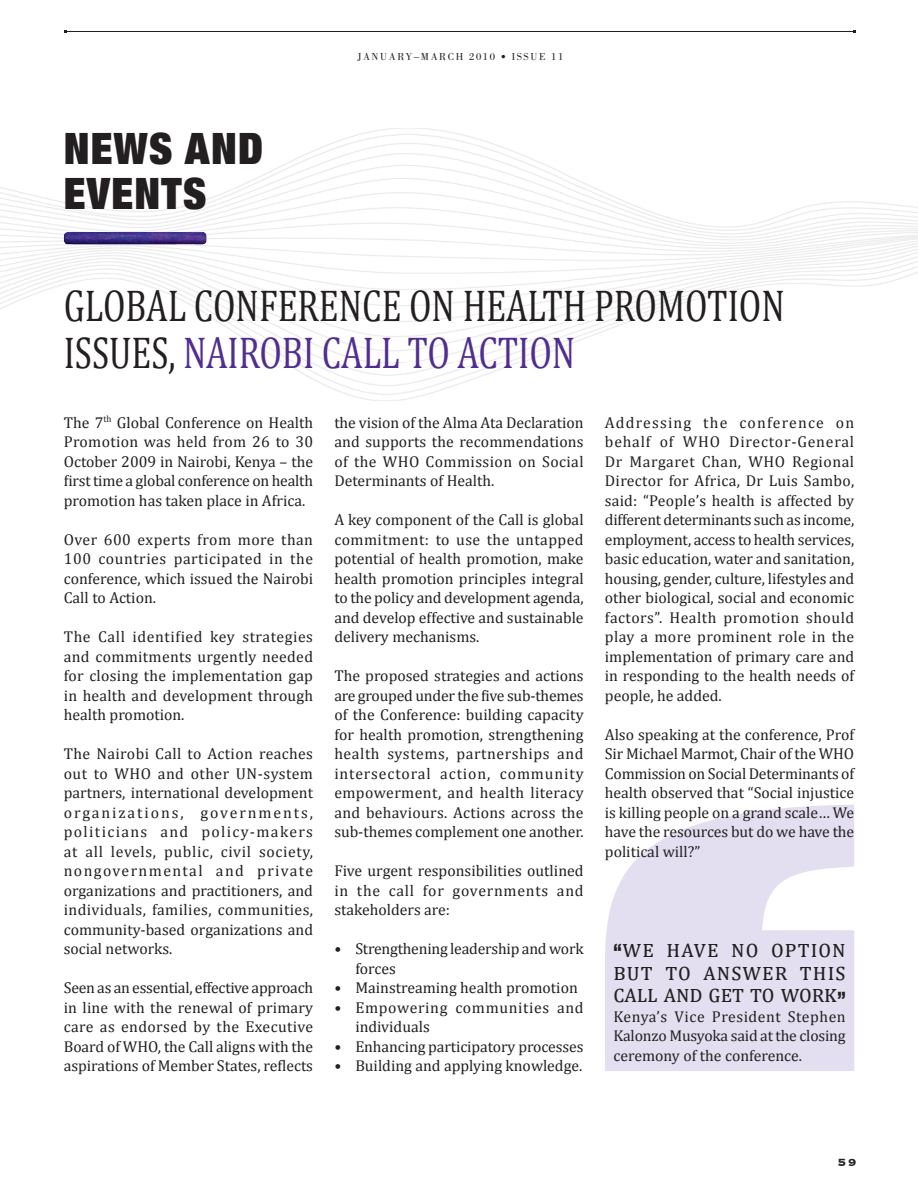
<style>
.page{position:relative;width:918px;height:1188px;background:#fff}
.page>*{position:absolute;margin:0;border:0;box-sizing:border-box;transform-origin:0 0}
.t1{font:44.85px/46.5px "Cambria";color:#231f20;scale:.77 1}
.t2{font:900 expanded 43.5px/45px "Helvetica Neue";letter-spacing:.03em;color:#231f20}
.t3{font:25.2px/22.5px "Cambria";color:#231f20;text-align:justify;scale:.89 1}
.t4{font:15.75px/19.5px "Cambria";color:#231f20;text-align:justify}
.t5{font:15.75px/19.5px "Cambria";letter-spacing:.04em;color:#231f20}
.t6{font:700 13.5px "Copperplate";color:#231f20}
.t7{font:10.5px "Bodoni";letter-spacing:.15em;color:#231f20}
.s1{color:#502e91}
.s2{font-family:"Helvetica Neue";font-weight:900;font-stretch:expanded;font-size:18.45px}
</style>
<div class="page">
<img style="left:0;top:128px;width:918px;height:273px">
<img style="left:64px;top:232px;width:143px;height:13px;border-radius:4px">
<svg style="left:605px;top:805px;width:249px;height:266px;fill:#e4dff0"></svg>
<hr style="left:66px;top:31px;width:789px;height:1px;background:#231f20">
<h2 class="t2" style="left:64px;top:129px;width:201px">NEWS AND<br>EVENTS</h2>
<p class="t7" style="left:357px;top:52px;width:207px">JANUARY–MARCH 2010 • ISSUE 11</p>
<h1 class="t1" style="left:64px;top:281px;width:938px">GLOBAL CONFERENCE ON HEALTH PROMOTION<br>ISSUES, <span class="s1">NAIROBI CALL TO ACTION</span></h1>
<p class="t4" style="left:64px;top:412px;width:251px">The 7<sup>th</sup> Global Conference on Health Promotion was held from 26 to 30<br>October 2009 in Nairobi, Kenya – the first time a global conference on health promotion has taken place in Africa.</p>
<p class="t4" style="left:64px;top:529px;width:251px">Over 600 experts from more than 100 countries participated in the conference, which issued the Nairobi Call to Action.</p>
<p class="t4" style="left:64px;top:627px;width:251px">The Call identified key strategies and commitments urgently needed for closing the implementation gap in health and development through health promotion.</p>
<p class="t4" style="left:64px;top:744px;width:251px">The Nairobi Call to Action reaches out to WHO and other UN-system partners, international development organizations, governments, politicians and policy-makers at all levels, public, civil society, nongovernmental and private organizations and practitioners, and individuals, families, communities, community-based organizations and social networks.</p>
<p class="t4" style="left:64px;top:978px;width:251px">Seen as an essential, effective approach in line with the renewal of primary care as endorsed by the Executive Board of WHO, the Call aligns with the aspirations of Member States, reflects</p>
<p class="t4" style="left:334px;top:412px;width:251px">the vision of the Alma Ata Declaration and supports the recommendations of the WHO Commission on Social Determinants of Health.</p>
<p class="t4" style="left:334px;top:510px;width:251px">A key component of the Call is global commitment: to use the untapped potential of health promotion, make health promotion principles integral to the policy and development agenda, and develop effective and sustainable delivery mechanisms.</p>
<p class="t4" style="left:334px;top:666px;width:251px">The proposed strategies and actions are grouped under the five sub-themes of the Conference: building capacity for health promotion, strengthening health systems, partnerships and intersectoral action, community empowerment, and health literacy and behaviours. Actions across the sub-themes complement one another.</p>
<p class="t4" style="left:334px;top:861px;width:251px">Five urgent responsibilities outlined in the call for governments and stakeholders are:</p>
<p class="t4" style="left:355px;top:939px;width:230px;text-indent:-21px">• Strengthening leadership and work forces</p>
<p class="t4" style="left:334px;top:978px;width:245px">• Mainstreaming health promotion</p>
<p class="t5" style="left:355px;top:997px;width:230px;text-indent:-21px">• Empowering communities and individuals</p>
<p class="t4" style="left:334px;top:1036px;width:251px">• Enhancing participatory processes</p>
<p class="t4" style="left:334px;top:1056px;width:250px">• Building and applying knowledge.</p>
<p class="t4" style="left:605px;top:412px;width:251px">Addressing the conference on behalf of WHO Director-General Dr Margaret Chan, WHO Regional Director for Africa, Dr Luis Sambo, said: “People’s health is affected by different determinants such as income, employment, access to health services, basic education, water and sanitation, housing, gender, culture, lifestyles and other biological, social and economic factors”. Health promotion should play a more prominent role in the implementation of primary care and in responding to the health needs of people, he added.</p>
<p class="t4" style="left:605px;top:724px;width:251px">Also speaking at the conference, Prof Sir Michael Marmot, Chair of the WHO Commission on Social Determinants of health observed that “Social injustice is killing people on a grand scale… We have the resources but do we have the political will?”</p>
<h3 class="t3" style="left:613px;top:937px;width:263px"><span class="s2">“</span>WE HAVE NO OPTION BUT TO ANSWER THIS CALL AND GET TO WORK<sub>”</sub></h3>
<p class="t4" style="left:613px;top:1006px;width:234px">Kenya’s Vice President Stephen Kalonzo Musyoka said at the closing ceremony of the conference.</p>
<p class="t6" style="left:838px;top:1155px;width:20px">59</p>
</div>
